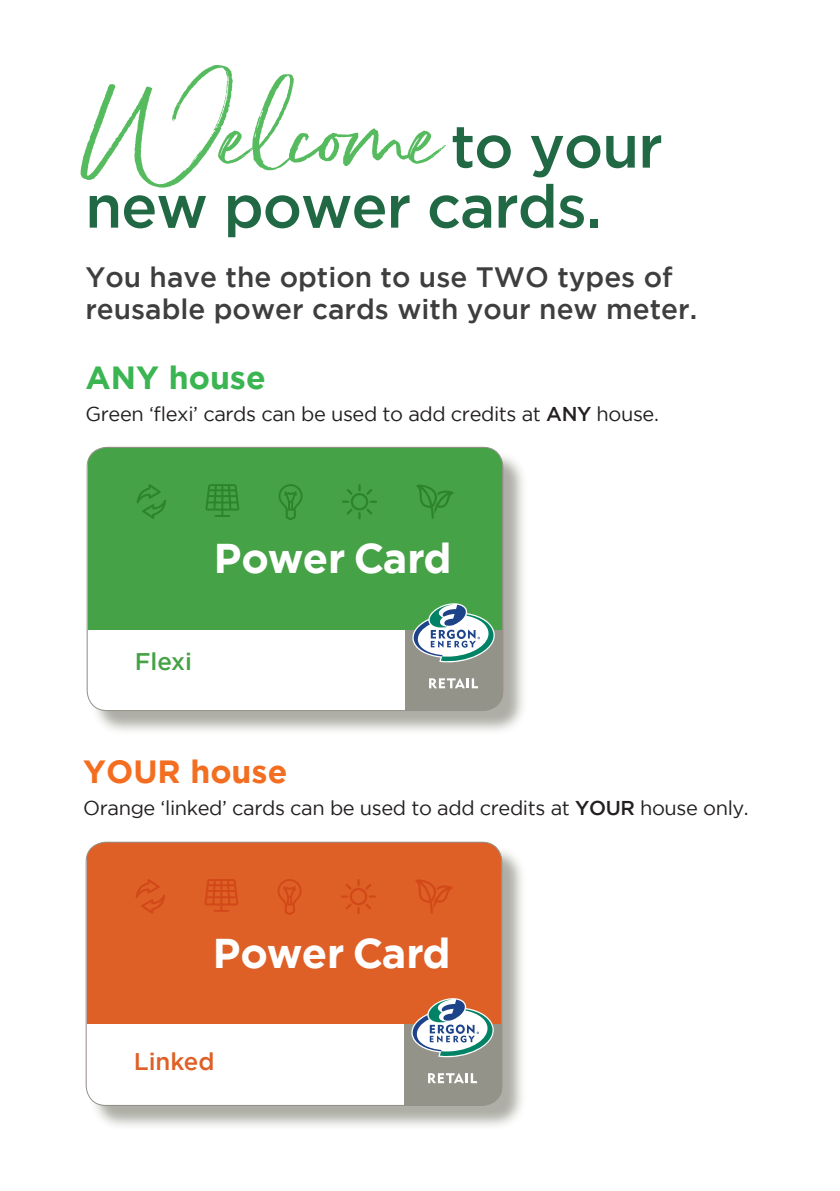
<style>
.page{position:relative;width:840px;height:1191px;background:#fff}
.page>*{position:absolute;margin:0;border:0;box-sizing:border-box;transform-origin:0 0}
.t1{font:120px "Serendipity Wide";letter-spacing:-.02em;color:#56bb5e}
.t2{font:500 60px "Gotham";letter-spacing:-.02em;color:#216944}
.t3{font:700 41.4px "Gotham";letter-spacing:-.025em;color:#fff}
.t4{font:700 32px "Gotham";color:#f36e21}
.t5{font:700 32px "Gotham";color:#3bb551}
.t6{font:500 28px/32px "Gotham";color:#3e3e3f}
.t7{font:500 24px "Gotham";color:#de6026}
.t8{font:500 24px "Gotham";color:#46a246}
.t9{font:20px "Gotham";letter-spacing:-.02em;color:#231f20}
.s1{font-family:"Gotham";font-weight:500;font-size:60px;color:#216944}
.s2{font-weight:500}
</style>
<div class="page">
<div style="left:89px;top:844px;width:438px;height:286px;background:#939389;opacity:.75"></div>
<div style="left:87px;top:843px;width:414px;height:181px;background:#de6026"></div>
<svg style="left:415px;top:879px;width:37px;height:34px"></svg>
<svg style="left:204px;top:879px;width:34px;height:32px"></svg>
<svg style="left:277px;top:879px;width:24px;height:36px"></svg>
<svg style="left:341px;top:879px;width:35px;height:35px"></svg>
<svg style="left:135px;top:879px;width:30px;height:34px"></svg>
<div style="left:87px;top:1024px;width:316px;height:81px;background:#fff"></div>
<div style="left:403px;top:1024px;width:98px;height:81px;background:#939389"></div>
<svg style="left:410px;top:996px;width:84px;height:62px"></svg>
<svg style="left:428px;top:1073px;width:49px;height:10px"></svg>
<div style="left:86px;top:841px;width:416px;height:265px;border:1px solid #939389;border-radius:20px"></div>
<div style="left:90px;top:450px;width:438px;height:285px;background:#939389;opacity:.75"></div>
<div style="left:88px;top:447px;width:414px;height:182px;background:#46a246"></div>
<svg style="left:416px;top:484px;width:37px;height:35px"></svg>
<svg style="left:205px;top:484px;width:34px;height:33px"></svg>
<svg style="left:278px;top:484px;width:24px;height:36px"></svg>
<svg style="left:342px;top:484px;width:35px;height:35px"></svg>
<svg style="left:136px;top:484px;width:30px;height:35px"></svg>
<div style="left:88px;top:629px;width:316px;height:81px;background:#fff"></div>
<div style="left:404px;top:629px;width:98px;height:81px;background:#939389"></div>
<svg style="left:411px;top:601px;width:84px;height:62px"></svg>
<svg style="left:429px;top:678px;width:49px;height:10px"></svg>
<div style="left:87px;top:447px;width:416px;height:264px;border:1px solid #939389;border-radius:20px"></div>
<h1 class="t1" style="left:85px;top:56px;width:579px">Welcome <span class="s1">to your</span></h1>
<h2 class="t2" style="left:85px;top:172px;width:517px">new power cards.</h2>
<h3 class="t6" style="left:85px;top:260px;width:613px">You have the option to use TWO types of reusable power cards with your new meter.</h3>
<h3 class="t5" style="left:86px;top:359px;width:181px">ANY house</h3>
<p class="t9" style="left:86px;top:403px;width:574px">Green ‘flexi’ cards can be used to add credits at <span class="s2">ANY</span> house.</p>
<h3 class="t3" style="left:214px;top:534px;width:239px">Power Card</h3>
<p class="t8" style="left:135px;top:648px;width:59px">Flexi</p>
<h3 class="t4" style="left:83px;top:753px;width:205px">YOUR house</h3>
<p class="t9" style="left:83px;top:797px;width:666px">Orange ‘linked’ cards can be used to add credits at <span class="s2">YOUR</span> house only.</p>
<h3 class="t3" style="left:213px;top:929px;width:239px">Power Card</h3>
<p class="t7" style="left:134px;top:1047px;width:82px">Linked</p>
</div>
